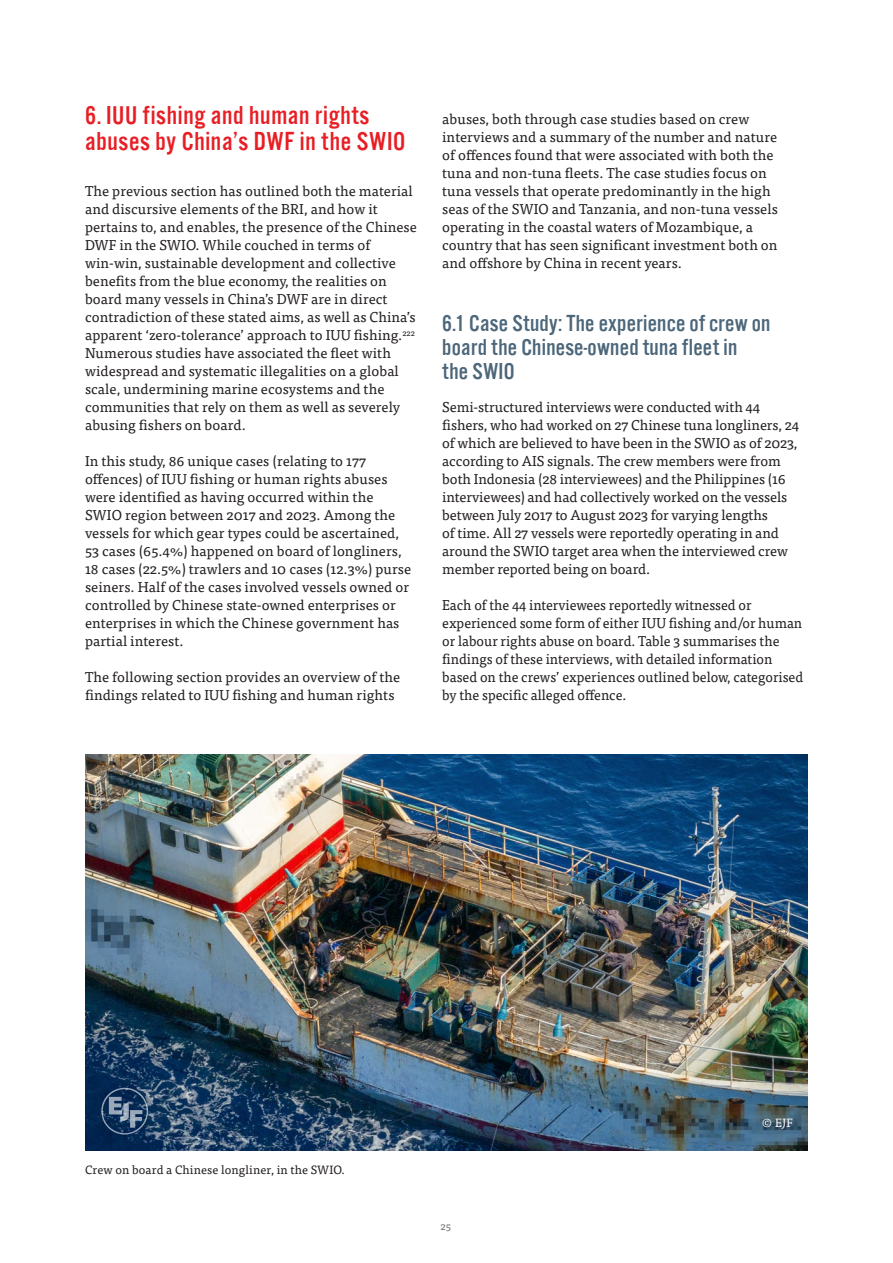
<style>
.page{position:relative;width:893px;height:1263px;background:#fff}
.page>*{position:absolute;margin:0;border:0;box-sizing:border-box;transform-origin:0 0}
.t1{font:27px/25.5px "Alternate Got No 3 D";letter-spacing:.025em;color:#e81e24}
.title_-_small_-_blue{font:24px/24px "Alternate Got No 3 D";letter-spacing:.01em;color:#4c667a}
.t2{font:14.25px/18px "Tisa Pro";letter-spacing:.005em;color:#231f20}
.t3{font:14.25px/18px "Tisa Pro";letter-spacing:.005em;color:#231f20;scale:.96 1}
.t4{font:12px "Tisa Pro";letter-spacing:.01em;color:#231f20}
.t5{font:12px "Tisa Pro";color:#fff}
.t6{font:10.5px "Tisa Pro";color:#6c6d70}
</style>
<div class="page">
<img style="left:85px;top:754px;width:723px;height:396px">
<svg style="left:101px;top:1088px;width:47px;height:46px;background:#365374"></svg>
<p class="t1" style="left:85px;top:103px;width:322px">6. IUU fishing and human rights abuses by China’s DWF in the SWIO</p>
<p class="t2" style="left:85px;top:181px;width:333px">The previous section has outlined both the material and discursive elements of the BRI, and how it pertains to, and enables, the presence of the Chinese DWF in the SWIO. While couched in terms of win-win, sustainable development and collective benefits from the blue economy, the realities on board many vessels in China’s DWF are in direct contradiction of these stated aims, as well as China’s apparent ‘zero-tolerance’ approach to IUU fishing.<sup>222<br></sup>Numerous studies have associated the fleet with widespread and systematic illegalities on a global scale, undermining marine ecosystems and the communities that rely on them as well as severely abusing fishers on board.</p>
<p class="t2" style="left:85px;top:451px;width:328px">In this study, 86 unique cases (relating to 177 offences) of IUU fishing or human rights abuses were identified as having occurred within the SWIO region between 2017 and 2023. Among the vessels for which gear types could be ascertained, 53 cases (65.4%) happened on board of longliners, 18 cases (22.5%) trawlers and 10 cases (12.3%) purse seiners. Half of the cases involved vessels owned or controlled by Chinese state-owned enterprises or enterprises in which the Chinese government has partial interest.</p>
<p class="t2" style="left:85px;top:667px;width:317px">The following section provides an overview of the findings related to IUU fishing and human rights</p>
<p class="t2" style="left:442px;top:109px;width:337px">abuses, both through case studies based on crew interviews and a summary of the number and nature of offences found that were associated with both the tuna and non-tuna fleets. The case studies focus on tuna vessels that operate predominantly in the high seas of the SWIO and Tanzania, and non-tuna vessels operating in the coastal waters of Mozambique, a country that has seen significant investment both on and offshore by China in recent years.</p>
<p class="title_-_small_-_blue" style="left:442px;top:311px;width:330px">6.1 Case Study: The experience of crew on board the Chinese-owned tuna fleet in<br>the SWIO</p>
<p class="t2" style="left:442px;top:397px;width:358px">Semi-structured interviews were conducted with 44 fishers, who had worked on 27 Chinese tuna longliners, 24 of which are believed to have been in the SWIO as of 2023, according to AIS signals. The crew members were from both Indonesia (28 interviewees) and the Philippines (16 interviewees) and had collectively worked on the vessels between July 2017 to August 2023 for varying lengths<br>of time. All 27 vessels were reportedly operating in and around the SWIO target area when the interviewed crew member reported being on board.</p>
<p class="t3" style="left:442px;top:595px;width:377px">Each of the 44 interviewees reportedly witnessed or experienced some form of either IUU fishing and/or human or labour rights abuse on board. Table 3 summarises the findings of these interviews, with detailed information based on the crews’ experiences outlined below, categorised by the specific alleged offence.</p>
<p class="t4" style="left:85px;top:1160px;width:261px">Crew on board a Chinese longliner, in the SWIO.</p>
<p class="t6" style="left:440px;top:1218px;width:12px">25</p>
<p class="t5" style="left:762px;top:1114px;width:32px">© EJF</p>
</div>
